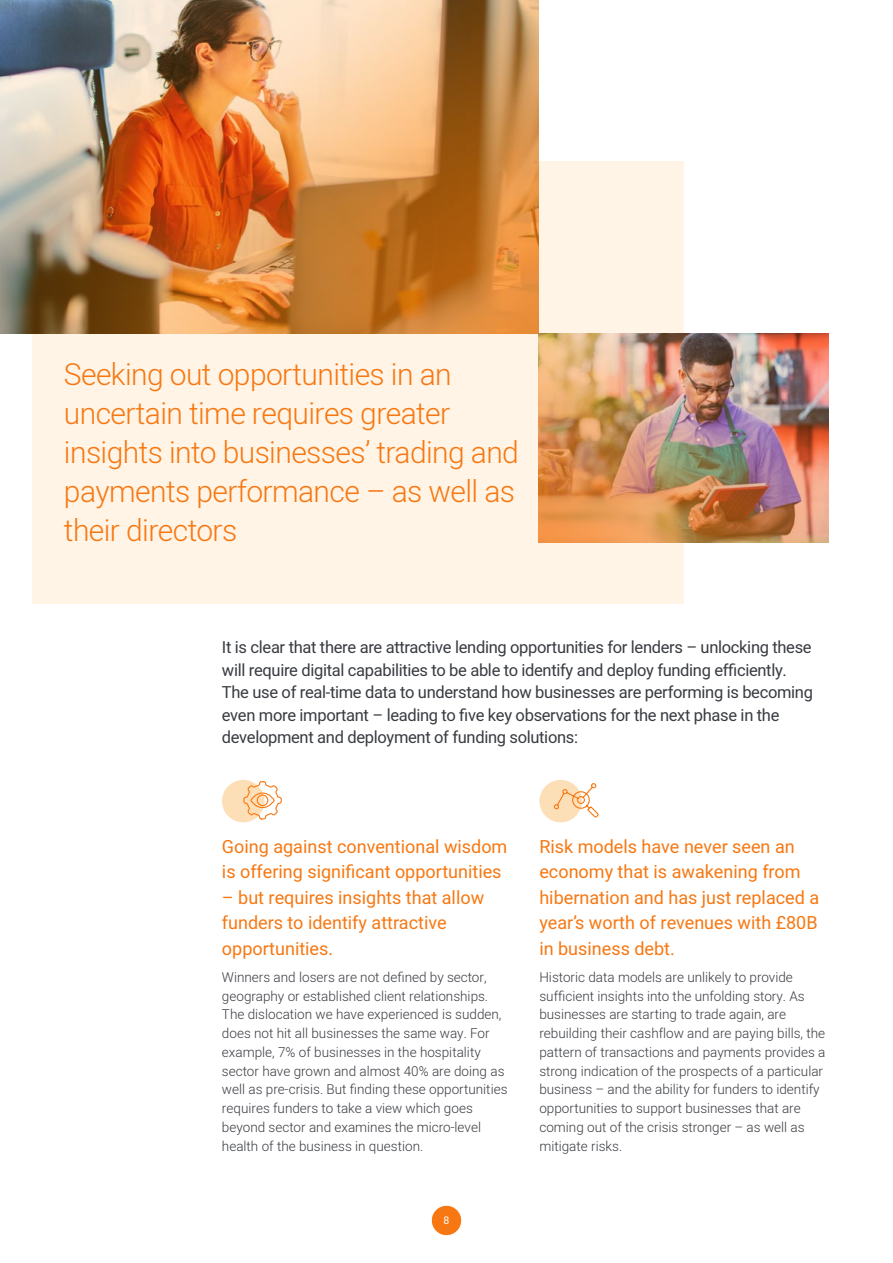
<style>
.page{position:relative;width:893px;height:1263px;background:#fff}
.page>*{position:absolute;margin:0;border:0;box-sizing:border-box;transform-origin:0 0}
.t1{font:300 30px/39px "Heebo";letter-spacing:-.02em;color:#f77812}
.LargerHeading{font:18px/25.5px "Heebo";color:#f77812}
.t2{font:16.5px/22.5px "Heebo";letter-spacing:-.02em;color:#383b41}
.t3{font:300 13.5px/18.8px "Heebo";color:#383b41}
.t4{font:10.5px "Heebo";color:#fff}
</style>
<div class="page">
<div style="left:32px;top:162px;width:652px;height:442px;background:#fff4e6"></div>
<img style="left:0;top:0;width:538px;height:333px">
<div style="left:222px;top:780px;width:42px;height:42px;background:#fddfb7;border-radius:50%"></div>
<div style="left:431px;top:1205px;width:31px;height:31px;background:#f77812;border-radius:50%"></div>
<div style="left:431px;top:1205px;width:31px;height:31px;border:1px solid #fff;border-radius:50%"></div>
<img style="left:538px;top:333px;width:291px;height:210px">
<div style="left:539px;top:780px;width:43px;height:42px;background:#fddfb7;border-radius:50%"></div>
<svg style="left:243px;top:780px;width:39px;height:43px"></svg>
<svg style="left:553px;top:782px;width:46px;height:37px"></svg>
<p class="t1" style="left:64px;top:355px;width:456px">Seeking out opportunities in an uncertain time requires greater insights into businesses’ trading and payments performance – as well as their directors</p>
<p class="t2" style="left:222px;top:636px;width:592px">It is clear that there are attractive lending opportunities for lenders – unlocking these will require digital capabilities to be able to identify and deploy funding efficiently.<br>The use of real-time data to understand how businesses are performing is becoming even more important – leading to five key observations for the next phase in the development and deployment of funding solutions:</p>
<p class="LargerHeading" style="left:222px;top:833px;width:287px">Going against conventional wisdom is offering significant opportunities</p>
<p class="LargerHeading" style="left:222px;top:884px;width:264px">– but requires insights that allow funders to identify attractive opportunities.</p>
<p class="t3" style="left:222px;top:967px;width:287px">Winners and losers are not defined by sector, geography or established client relationships.<br>The dislocation we have experienced is sudden, does not hit all businesses the same way. For example, 7% of businesses in the hospitality sector have grown and almost 40% are doing as well as pre-crisis. But finding these opportunities requires funders to take a view which goes beyond sector and examines the micro-level health of the business in question.</p>
<p class="t4" style="left:444px;top:1213px;width:7px">8</p>
<p class="LargerHeading" style="left:539px;top:833px;width:281px">Risk models have never seen an economy that is awakening from hibernation and has just replaced a year’s worth of revenues with £80B in business debt.</p>
<p class="t3" style="left:539px;top:967px;width:287px">Historic data models are unlikely to provide sufficient insights into the unfolding story. As businesses are starting to trade again, are rebuilding their cashflow and are paying bills, the pattern of transactions and payments provides a strong indication of the prospects of a particular business – and the ability for funders to identify opportunities to support businesses that are coming out of the crisis stronger – as well as mitigate risks.</p>
</div>
